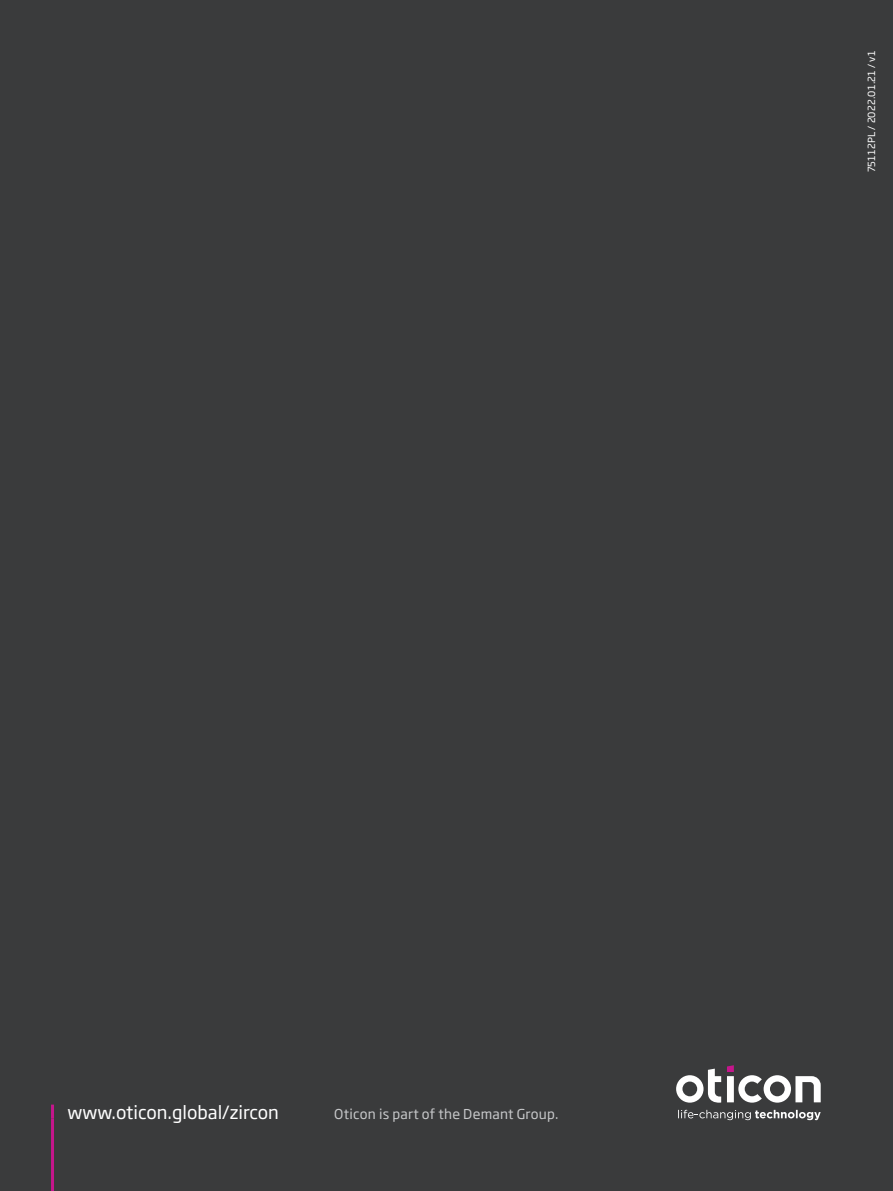
<style>
.page{position:relative;width:893px;height:1191px;background:#3a3b3c}
.page>*{position:absolute;margin:0;border:0;box-sizing:border-box;transform-origin:0 0}
.t1{font:18px "Soho Gothic Pro";color:#fff}
.t2{font:13.5px "Soho Gothic Pro";letter-spacing:.02em;color:#c7c8ca}
.t3{font:9.75px "Soho Gothic Pro";letter-spacing:.02em;color:#fff}
</style>
<div class="page">
<svg style="left:676px;top:1068px;width:45px;height:34px"></svg>
<svg style="left:727px;top:1065px;width:94px;height:37px"></svg>
<svg style="left:678px;top:1109px;width:143px;height:11px"></svg>
<hr style="left:51px;top:1104px;width:3px;height:14px;background:#c5168c">
<hr style="left:51px;top:1118px;width:3px;height:73px;background:#c5168c">
<p class="t3" style="left:864px;top:172px;width:123px;rotate:-90deg">75112PL / 2022.01.21 / v1</p>
<h1 class="t1" style="left:68px;top:1098px;width:213px">www.oticon.global/zircon</h1>
<p class="t2" style="left:334px;top:1103px;width:226px">Oticon is part of the Demant Group.</p>
</div>
